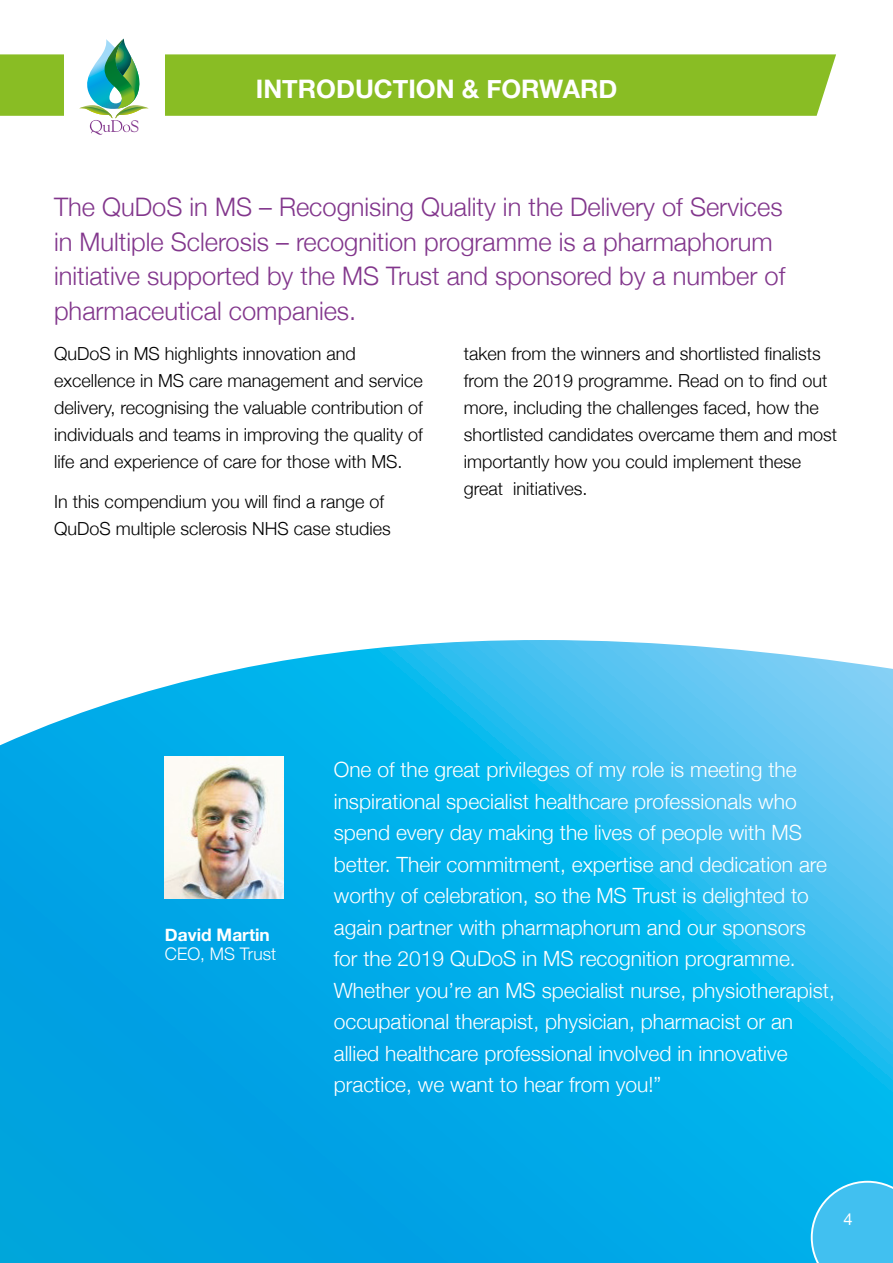
<style>
.page{position:relative;width:893px;height:1263px;background:#fff}
.page>*{position:absolute;margin:0;border:0;box-sizing:border-box;transform-origin:0 0}
.t1{font:300 25.5px/34.5px "Helvetica Neue";color:#82368c}
.t2{font:700 25.5px "Helvetica Neue";color:#fff}
.t3{font:300 21px/31.5px "Helvetica Neue";color:#fff}
.t4{font:300 18px/27px "Helvetica Neue";color:#000}
.t5{font:700 17.25px "Helvetica Neue";color:#fff}
.t6{font:300 17.25px "Helvetica Neue";color:#fff}
.t7{font:16.5px "LTC Goudy Oldstyle Pro";color:#82368c}
.t8{font:16.5px "Helvetica Neue";color:#fff}
</style>
<div class="page">
<svg style="left:0;top:640px;width:893px;height:469px;background:#22b7ec"></svg>
<svg style="left:0;top:1109px;width:893px;height:154px;background:#00a6e4"></svg>
<div style="left:0;top:54px;width:836px;height:62px;background:#89bd24"></div>
<div style="left:64px;top:35px;width:101px;height:100px;background:#fff"></div>
<img style="left:79px;top:39px;width:70px;height:96px">
<img style="left:165px;top:757px;width:118px;height:142px">
<svg style="left:811px;top:1181px;width:82px;height:82px;background:#41c0f0"></svg>
<p class="t7" style="left:130px;top:117px;width:10px">S</p>
<p class="t2" style="left:256px;top:68px;width:363px">INTRODUCTION &amp; FORWARD</p>
<p class="t1" style="left:54px;top:188px;width:733px">The QuDoS in MS – Recognising Quality in the Delivery of Services in Multiple Sclerosis – recognition programme is a pharmaphorum initiative supported by the MS Trust and sponsored by a number of pharmaceutical companies.</p>
<p class="t4" style="left:54px;top:338px;width:370px">QuDoS in MS highlights innovation and excellence in MS care management and service delivery, recognising the valuable contribution of individuals and teams in improving the quality of life and experience of care for those with MS.</p>
<p class="t4" style="left:54px;top:486px;width:338px">In this compendium you will find a range of<br>QuDoS multiple sclerosis NHS case studies</p>
<p class="t4" style="left:464px;top:338px;width:375px">taken from the winners and shortlisted finalists from the 2019 programme. Read on to find out more, including the challenges faced, how the shortlisted candidates overcame them and most importantly how you could implement these great initiatives.</p>
<p class="t5" style="left:165px;top:921px;width:106px">David Martin</p>
<p class="t6" style="left:165px;top:940px;width:113px">CEO, MS Trust</p>
<p class="t3" style="left:334px;top:752px;width:503px">One of the great privileges of my role is meeting the inspirational specialist healthcare professionals who spend every day making the lives of people with MS better. Their commitment, expertise and dedication are worthy of celebration, so the MS Trust is delighted to again partner with pharmaphorum and our sponsors for the 2019 QuDoS in MS recognition programme.<br>Whether you’re an MS specialist nurse, physiotherapist, occupational therapist, physician, pharmacist or an allied healthcare professional involved in innovative practice, we want to hear from you!”</p>
<p class="t8" style="left:844px;top:1207px;width:11px">4</p>
</div>
